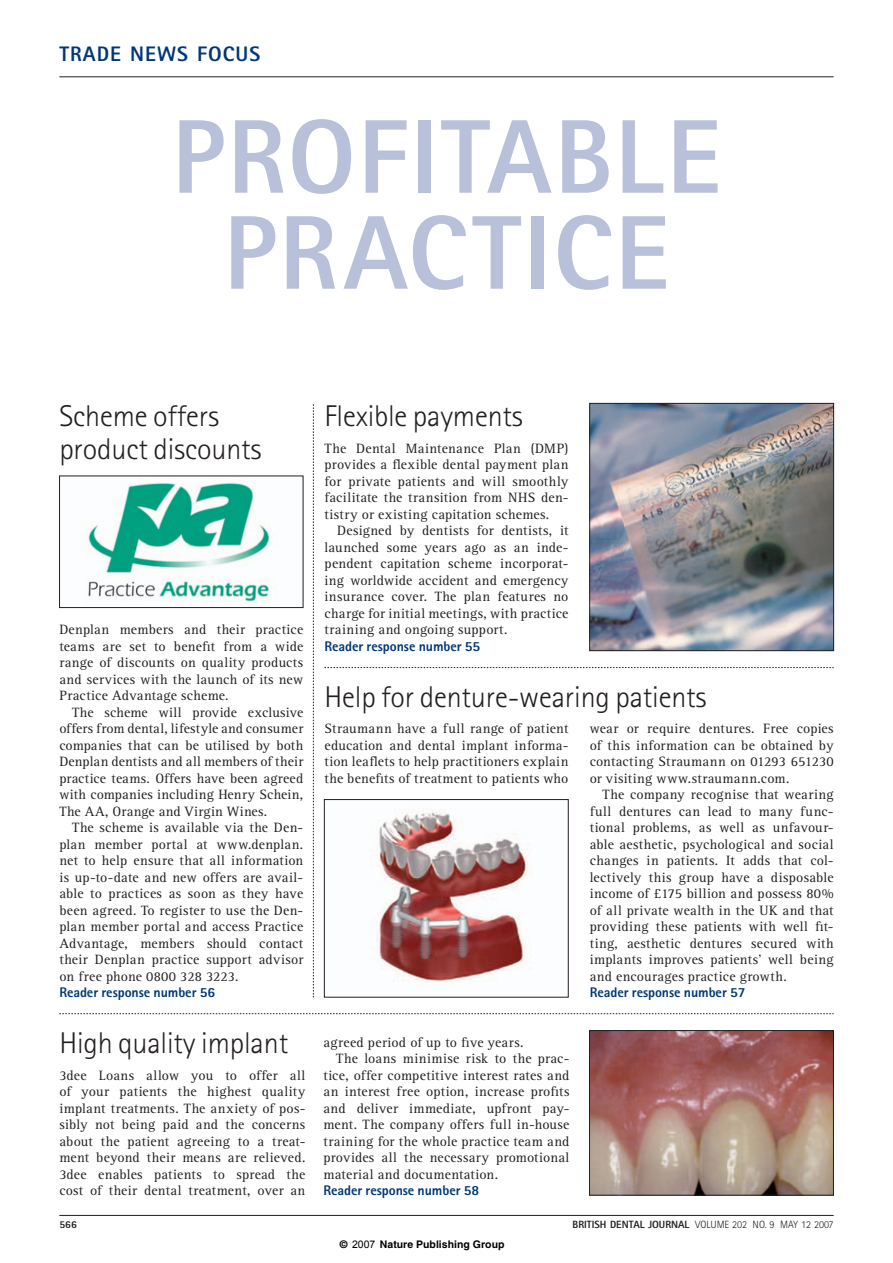
<style>
.page{position:relative;width:893px;height:1263px;background:#fff}
.page>*{position:absolute;margin:0;border:0;box-sizing:border-box;transform-origin:0 0}
.t1{font:800 105px/96px "Rotis Sans Serif";letter-spacing:.03em;color:#b9c0d9;text-align:center}
.t2{font:300 30px "Rotis Sans Serif";letter-spacing:-.005em;color:#231f20}
.t3{font:800 21px "Rotis Sans Serif";letter-spacing:.05em;color:#013775}
.t4{font:13.95px/16.5px "Rotis Serif";letter-spacing:.02em;color:#231f20;text-align:justify}
.t5{font:800 13.95px "Rotis Sans Serif";letter-spacing:-.005em;color:#013775}
.t6{font:300 10.5px "Rotis Sans Serif";color:#231f20}
.t7{font:700 10.5px "Helvetica";color:#000}
.t8{font:800 10.5px "Rotis Sans Serif";color:#231f20}
.s1{font-weight:800}
.s2{font-family:"Arial";font-weight:400}
</style>
<div class="page">
<svg style="left:313px;top:404px;width:1px;height:593px"></svg>
<hr style="left:59px;top:77px;width:774px;height:1px;background:#231f20">
<hr style="left:59px;top:1215px;width:774px;height:1px;background:#231f20">
<svg style="left:324px;top:667px;width:509px;height:1px"></svg>
<img style="left:88px;top:482px;width:183px;height:120px">
<div style="left:59px;top:476px;width:244px;height:132px;border:1px solid #231f20"></div>
<img style="left:591px;top:405px;width:240px;height:244px">
<div style="left:589px;top:403px;width:244px;height:248px;border:1px solid #231f20"></div>
<svg style="left:59px;top:1013px;width:774px;height:1px"></svg>
<img style="left:377px;top:809px;width:154px;height:174px">
<div style="left:324px;top:799px;width:244px;height:198px;border:1px solid #231f20"></div>
<img style="left:591px;top:1032px;width:240px;height:161px">
<div style="left:589px;top:1030px;width:244px;height:165px;border:1px solid #231f20"></div>
<h3 class="t3" style="left:59px;top:47px;width:202px">TRADE NEWS FOCUS</h3>
<h1 class="t1" style="left:172px;top:120px;width:550px">PROFITABLE<br>PRACTICE</h1>
<h2 class="t2" style="left:59px;top:406px;width:161px">Scheme offers</h2>
<h2 class="t2" style="left:324px;top:406px;width:200px">Flexible payments</h2>
<h2 class="t2" style="left:59px;top:439px;width:204px">product discounts</h2>
<p class="t4" style="left:324px;top:441px;width:245px">The Dental Maintenance Plan (DMP) provides a flexible dental payment plan for private patients and will smoothly facilitate the transition from NHS den&shy;tistry or existing capitation schemes.</p>
<p class="t4" style="left:324px;top:524px;width:245px;text-indent:13px">Designed by dentists for dentists, it launched some years ago as an inde&shy;pendent capitation scheme incorporat&shy;ing worldwide accident and emergency insurance cover. The plan features no charge for initial meetings, with practice training and ongoing support.</p>
<p class="t5" style="left:324px;top:641px;width:157px">Reader response number 55</p>
<p class="t4" style="left:59px;top:623px;width:245px">Denplan members and their practice teams are set to benefit from a wide range of discounts on quality products and services with the launch of its new Practice Advantage scheme.</p>
<p class="t4" style="left:59px;top:705px;width:245px;text-indent:13px">The scheme will provide exclusive offers from dental, lifestyle and consumer companies that can be utilised by both Denplan dentists and all members of their practice teams. Offers have been agreed with companies including Henry Schein, The AA, Orange and Virgin Wines.</p>
<p class="t4" style="left:59px;top:821px;width:245px;text-indent:13px">The scheme is available via the Den&shy;plan member portal at www.denplan. net to help ensure that all information is up-to-date and new offers are avail&shy;able to practices as soon as they have been agreed. To register to use the Den&shy;plan member portal and access Practice Advantage, members should contact their Denplan practice support advisor on free phone 0800 328 3223.</p>
<p class="t5" style="left:59px;top:988px;width:157px">Reader response number 56</p>
<h2 class="t2" style="left:324px;top:686px;width:383px">Help for denture-wearing patients</h2>
<p class="t4" style="left:324px;top:722px;width:245px">Straumann have a full range of patient education and dental implant informa&shy;tion leaflets to help practitioners explain the benefits of treatment to patients who</p>
<p class="t4" style="left:589px;top:722px;width:245px">wear or require dentures. Free copies of this information can be obtained by contacting Straumann on 01293 651230 or visiting www.straumann.com.</p>
<p class="t4" style="left:589px;top:788px;width:245px;text-indent:13px">The company recognise that wearing full dentures can lead to many func&shy;tional problems, as well as unfavour&shy;able aesthetic, psychological and social changes in patients. It adds that col&shy;lectively this group have a disposable income of £175 billion and possess 80% of all private wealth in the UK and that providing these patients with well fit&shy;ting, aesthetic dentures secured with implants improves patients’ well being and encourages practice growth.</p>
<p class="t5" style="left:589px;top:988px;width:157px">Reader response number 57</p>
<h2 class="t2" style="left:59px;top:1033px;width:230px">High quality implant</h2>
<p class="t4" style="left:59px;top:1068px;width:247px">3dee Loans allow you to offer all of your patients the highest quality implant treatments. The anxiety of pos&shy;sibly not being paid and the concerns about the patient agreeing to a treat&shy;ment beyond their means are relieved.<br>3dee enables patients to spread the cost of their dental treatment, over an</p>
<p class="t4" style="left:323px;top:1035px;width:201px">agreed period of up to five years.</p>
<p class="t4" style="left:336px;top:1052px;width:235px">The loans minimise risk to the prac-</p>
<p class="t4" style="left:323px;top:1068px;width:247px">tice, offer competitive interest rates and</p>
<p class="t4" style="left:323px;top:1085px;width:247px">an interest free option, increase profits</p>
<p class="t4" style="left:323px;top:1101px;width:247px">and deliver immediate, upfront pay-</p>
<p class="t4" style="left:323px;top:1118px;width:247px">ment. The company offers full in-house</p>
<p class="t4" style="left:323px;top:1134px;width:247px">training for the whole practice team and</p>
<p class="t4" style="left:323px;top:1151px;width:247px">provides all the necessary promotional</p>
<p class="t4" style="left:323px;top:1167px;width:176px">material and documentation.</p>
<p class="t5" style="left:323px;top:1186px;width:157px">Reader response number 58</p>
<p class="t8" style="left:59px;top:1221px;width:19px">566</p>
<p class="t6" style="left:572px;top:1221px;width:262px"><span class="s1">BRITISH DENTAL JOURNAL</span> VOLUME 202 NO. 9 MAY 12 2007</p>
<p class="t7" style="left:340px;top:1238px;width:166px">© <span class="s2">2007</span> Nature Publishing Group</p>
</div>
